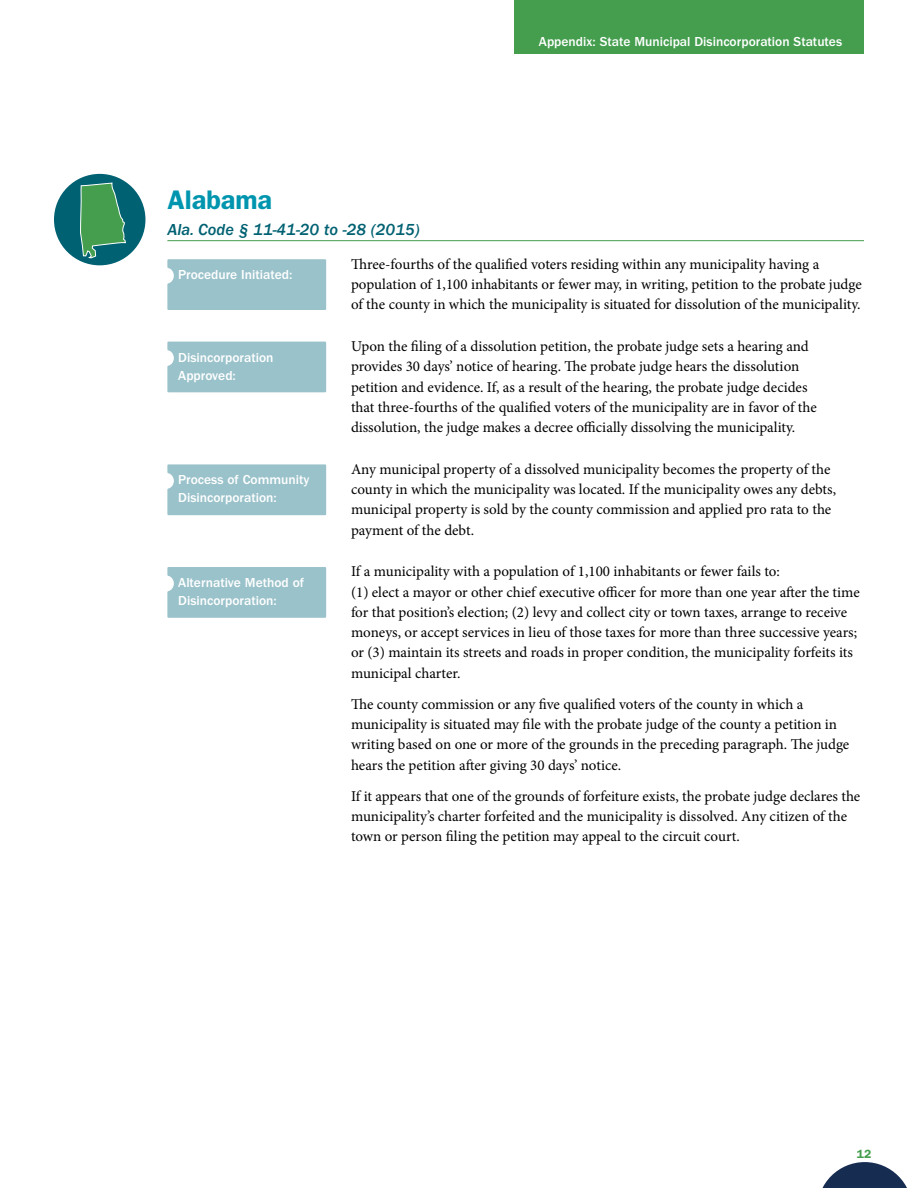
<style>
.page{position:relative;width:918px;height:1188px;background:#fff}
.page>*{position:absolute;margin:0;border:0;box-sizing:border-box;transform-origin:0 0}
.t1{font:600 27px "Franklin Gothic";color:#0095ae}
.t2{font:italic 500 16.5px "Franklin Gothic";color:#006172}
.t3{font:15px/20.2px "Minion Pro";color:#000}
.t4{font:500 13.5px/18px "ITC Franklin Gothic Std";color:#fff}
.t5{font:600 12px "Franklin Gothic";color:#449e4e}
</style>
<div class="page">
<svg style="left:822px;top:1162px;width:85px;height:26px"></svg>
<div style="left:54px;top:174px;width:91px;height:91px;background:#006172;border-radius:50%"></div>
<div style="left:514px;top:0;width:350px;height:54px;background:#449e4e"></div>
<hr style="left:167px;top:240px;width:697px;height:1px;background:#449e4e">
<div style="left:167px;top:259px;width:159px;height:51px;background:#9ac2ca"></div>
<div style="left:167px;top:342px;width:159px;height:50px;background:#9ac2ca"></div>
<div style="left:167px;top:464px;width:159px;height:51px;background:#9ac2ca"></div>
<div style="left:167px;top:567px;width:159px;height:51px;background:#9ac2ca"></div>
<svg style="left:80px;top:182px;width:46px;height:77px"></svg>
<p class="t4" style="left:539px;top:33px;width:305px">Appendix: State Municipal Disincorporation Statutes</p>
<h1 class="t1" style="left:167px;top:184px;width:106px">Alabama</h1>
<p class="t2" style="left:167px;top:220px;width:254px">Ala. Code § 11-41-20 to -28 (2015)</p>
<p class="t4" style="left:178px;top:266px;width:116px">Procedure Initiated:</p>
<p class="t3" style="left:351px;top:254px;width:512px">Three-fourths of the qualified voters residing within any municipality having a population of 1,100 inhabitants or fewer may, in writing, petition to the probate judge of the county in which the municipality is situated for dissolution of the municipality.</p>
<p class="t4" style="left:178px;top:348px;width:97px">Disincorporation<br>Approved:</p>
<p class="t4" style="left:178px;top:471px;width:133px">Process of Community<br>Disincorporation:</p>
<p class="t4" style="left:178px;top:574px;width:128px">Alternative Method of<br>Disincorporation:</p>
<p class="t3" style="left:351px;top:336px;width:467px">Upon the filing of a dissolution petition, the probate judge sets a hearing and provides 30 days’ notice of hearing. The probate judge hears the dissolution petition and evidence. If, as a result of the hearing, the probate judge decides that three-fourths of the qualified voters of the municipality are in favor of the dissolution, the judge makes a decree officially dissolving the municipality.</p>
<p class="t3" style="left:351px;top:459px;width:487px">Any municipal property of a dissolved municipality becomes the property of the county in which the municipality was located. If the municipality owes any debts, municipal property is sold by the county commission and applied pro rata to the payment of the debt.</p>
<p class="t3" style="left:351px;top:562px;width:510px">If a municipality with a population of 1,100 inhabitants or fewer fails to:<br>(1) elect a mayor or other chief executive officer for more than one year after the time for that position’s election; (2) levy and collect city or town taxes, arrange to receive moneys, or accept services in lieu of those taxes for more than three successive years; or (3) maintain its streets and roads in proper condition, the municipality forfeits its municipal charter.</p>
<p class="t3" style="left:351px;top:694px;width:500px">The county commission or any five qualified voters of the county in which a municipality is situated may file with the probate judge of the county a petition in writing based on one or more of the grounds in the preceding paragraph. The judge hears the petition after giving 30 days’ notice.</p>
<p class="t3" style="left:351px;top:786px;width:511px">If it appears that one of the grounds of forfeiture exists, the probate judge declares the municipality’s charter forfeited and the municipality is dissolved. Any citizen of the town or person filing the petition may appeal to the circuit court.</p>
<p class="t5" style="left:857px;top:1147px;width:16px">12</p>
</div>
